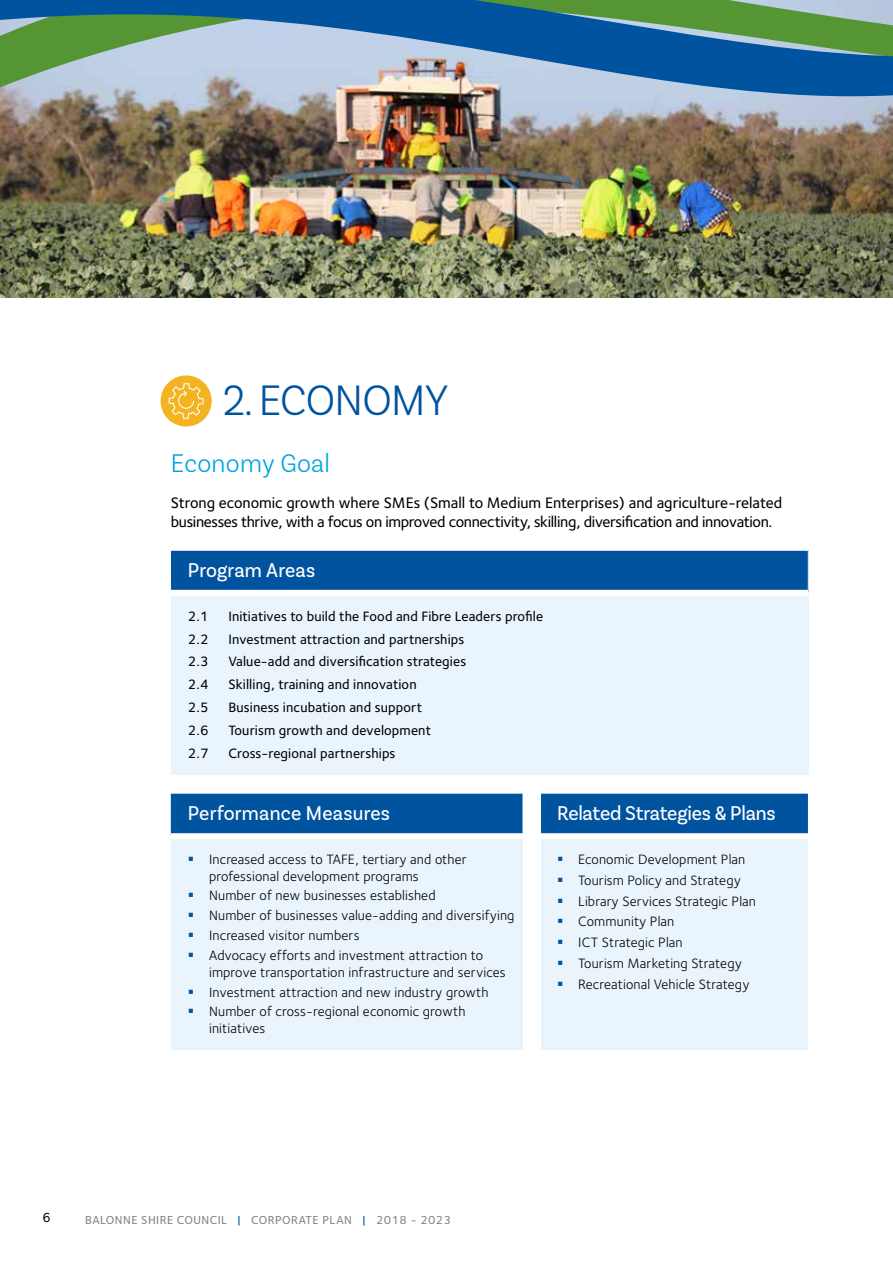
<style>
.page{position:relative;width:893px;height:1263px;background:#fff}
.page>*{position:absolute;margin:0;border:0;box-sizing:border-box;transform-origin:0 0}
.t1{font:300 45px "Basic Sans Narrow";letter-spacing:-.015em;color:#00539f}
.t2{font:300 27px "Basic Sans Narrow";letter-spacing:.01em;color:#00a1e4}
.t3{font:21px "Basic Sans Narrow";color:#fff}
.t4{font:500 15.75px/18.8px "Foundry Sterling";letter-spacing:-.02em;color:#000}
.t5{font:14.1px/16.5px "Foundry Sterling";letter-spacing:.01em;color:#000}
.t6{font:500 14.1px "Foundry Sterling";letter-spacing:.01em;color:#000}
.t7{font:500 13.5px "Foundry Sterling";color:#000}
.t8{font:500 12px "Foundry Sterling";letter-spacing:.04em;color:#808285}
.s1{color:#00539f}
</style>
<div class="page">
<img style="left:0;top:125px;width:893px;height:173px">
<div style="left:171px;top:550px;width:637px;height:43px;background:#00539f"></div>
<div style="left:171px;top:593px;width:637px;height:182px;background:#e9f4fc"></div>
<hr style="left:171px;top:550px;width:638px;height:1px;background:#fff">
<div style="left:171px;top:590px;width:638px;height:6px;background:#fff"></div>
<div style="left:171px;top:794px;width:637px;height:39px;background:#00539f"></div>
<div style="left:523px;top:794px;width:17px;height:42px;background:#fff"></div>
<div style="left:171px;top:839px;width:637px;height:211px;background:#e9f4fc"></div>
<div style="left:523px;top:836px;width:17px;height:214px;background:#fff"></div>
<div style="left:161px;top:375px;width:51px;height:52px;background:#f4b320;border-radius:50%"></div>
<svg style="left:169px;top:383px;width:35px;height:36px"></svg>
<img style="left:0;top:0;width:893px;height:125px">
<h1 class="t1" style="left:223px;top:376px;width:227px">2. ECONOMY</h1>
<h2 class="t2" style="left:171px;top:449px;width:161px">Economy Goal</h2>
<p class="t4" style="left:171px;top:493px;width:613px">Strong economic growth where SMEs (Small to Medium Enterprises) and agriculture-related businesses thrive, with a focus on improved connectivity, skilling, diversification and innovation.</p>
<h3 class="t3" style="left:188px;top:559px;width:129px">Program Areas</h3>
<p class="t6" style="left:188px;top:608px;width:22px">2.1</p>
<p class="t6" style="left:228px;top:608px;width:316px">Initiatives to build the Food and Fibre Leaders profile</p>
<p class="t6" style="left:188px;top:630px;width:22px">2.2</p>
<p class="t6" style="left:228px;top:630px;width:237px">Investment attraction and partnerships</p>
<p class="t6" style="left:188px;top:653px;width:22px">2.3</p>
<p class="t6" style="left:228px;top:653px;width:239px">Value-add and diversification strategies</p>
<p class="t6" style="left:188px;top:676px;width:22px">2.4</p>
<p class="t6" style="left:228px;top:676px;width:190px">Skilling, training and innovation</p>
<p class="t6" style="left:188px;top:699px;width:22px">2.5</p>
<p class="t6" style="left:228px;top:699px;width:195px">Business incubation and support</p>
<p class="t6" style="left:188px;top:722px;width:22px">2.6</p>
<p class="t6" style="left:228px;top:722px;width:204px">Tourism growth and development</p>
<p class="t6" style="left:188px;top:745px;width:22px">2.7</p>
<p class="t6" style="left:228px;top:745px;width:169px">Cross-regional partnerships</p>
<h3 class="t3" style="left:188px;top:802px;width:204px">Performance Measures</h3>
<h3 class="t3" style="left:557px;top:802px;width:220px">Related Strategies &amp; Plans</h3>
<p class="t5" style="left:209px;top:851px;width:259px;text-indent:-21px"><span class="s1">▪</span> Increased access to TAFE, tertiary and other professional development programs</p>
<p class="t5" style="left:188px;top:887px;width:249px"><span class="s1">▪</span> Number of new businesses established</p>
<p class="t5" style="left:188px;top:907px;width:328px"><span class="s1">▪</span> Number of businesses value-adding and diversifying</p>
<p class="t5" style="left:188px;top:927px;width:173px"><span class="s1">▪</span> Increased visitor numbers</p>
<p class="t5" style="left:209px;top:947px;width:298px;text-indent:-21px"><span class="s1">▪</span> Advocacy efforts and investment attraction to improve transportation infrastructure and services</p>
<p class="t5" style="left:188px;top:983px;width:302px"><span class="s1">▪</span> Investment attraction and new industry growth</p>
<p class="t5" style="left:209px;top:1003px;width:258px;text-indent:-21px"><span class="s1">▪</span> Number of cross-regional economic growth initiatives</p>
<p class="t5" style="left:557px;top:851px;width:190px"><span class="s1">▪</span> Economic Development Plan</p>
<p class="t5" style="left:557px;top:872px;width:185px"><span class="s1">▪</span> Tourism Policy and Strategy</p>
<p class="t5" style="left:557px;top:892px;width:200px"><span class="s1">▪</span> Library Services Strategic Plan</p>
<p class="t5" style="left:557px;top:913px;width:119px"><span class="s1">▪</span> Community Plan</p>
<p class="t5" style="left:557px;top:934px;width:127px"><span class="s1">▪</span> ICT Strategic Plan</p>
<p class="t5" style="left:557px;top:955px;width:186px"><span class="s1">▪</span> Tourism Marketing Strategy</p>
<p class="t5" style="left:557px;top:975px;width:194px"><span class="s1">▪</span> Recreational Vehicle Strategy</p>
<p class="t7" style="left:43px;top:1210px;width:10px">6</p>
<p class="t8" style="left:85px;top:1213px;width:368px">BALONNE SHIRE COUNCIL <span class="s1">|</span> CORPORATE PLAN <span class="s1">|</span> 2018 - 2023</p>
</div>
